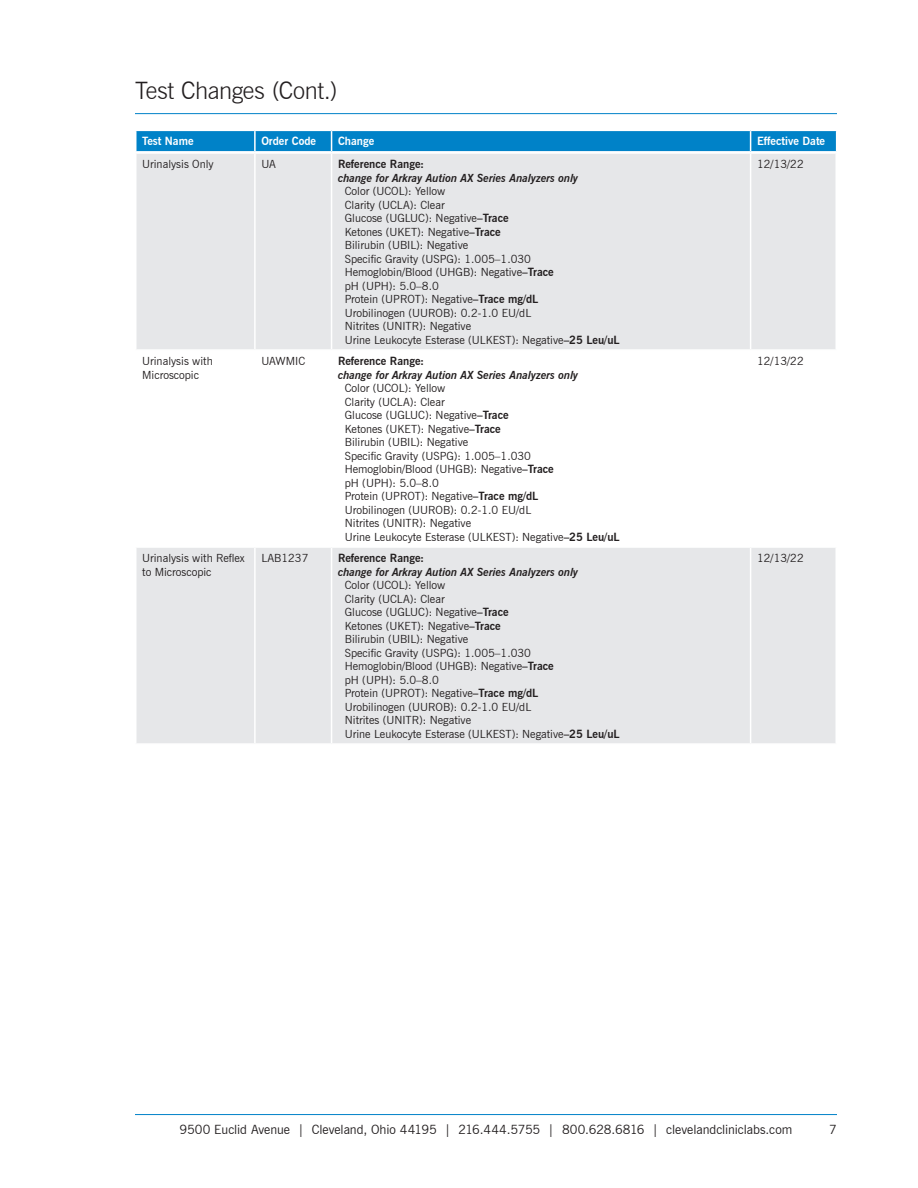
<style>
.page{position:relative;width:918px;height:1188px;background:#fff}
.page>*{position:absolute;margin:0;border:0;box-sizing:border-box;transform-origin:0 0}
.t1{font:300 24px "News Gothic BT";letter-spacing:-.015em;color:#231f20}
.t2{font:12.75px "News Gothic BT";letter-spacing:-.005em;color:#231f20}
.t3{font:11.25px/13.5px "News Gothic BT";color:#231f20}
.t4{font:italic 700 11.25px "News Gothic BT";color:#231f20}
.t5{font:700 11.25px "News Gothic BT";color:#231f20}
.t6{font:700 11.25px "News Gothic BT";color:#fff}
.s1{font-weight:700}
</style>
<div class="page">
<hr style="left:135px;top:1114px;width:702px;height:1px;background:#0082c8">
<hr style="left:135px;top:113px;width:702px;height:1px;background:#0082c8">
<svg style="left:136px;top:130px;width:701px;height:21px;background:#0f89cb"></svg>
<svg style="left:136px;top:154px;width:700px;height:589px;fill:#e6e7e9"></svg>
<hr style="left:254px;top:154px;width:2px;height:195px;background:#fff">
<hr style="left:331px;top:154px;width:1px;height:195px;background:#fff">
<hr style="left:750px;top:154px;width:1px;height:195px;background:#fff">
<hr style="left:135px;top:349px;width:120px;height:2px;background:#fff">
<hr style="left:255px;top:349px;width:77px;height:2px;background:#fff">
<hr style="left:254px;top:351px;width:2px;height:195px;background:#fff">
<hr style="left:332px;top:349px;width:419px;height:2px;background:#fff">
<hr style="left:331px;top:351px;width:1px;height:195px;background:#fff">
<hr style="left:751px;top:349px;width:86px;height:2px;background:#fff">
<hr style="left:750px;top:351px;width:1px;height:195px;background:#fff">
<hr style="left:135px;top:546px;width:120px;height:2px;background:#fff">
<hr style="left:255px;top:546px;width:77px;height:2px;background:#fff">
<hr style="left:254px;top:548px;width:2px;height:195px;background:#fff">
<hr style="left:332px;top:546px;width:419px;height:2px;background:#fff">
<hr style="left:331px;top:548px;width:1px;height:195px;background:#fff">
<hr style="left:751px;top:546px;width:86px;height:2px;background:#fff">
<hr style="left:750px;top:548px;width:1px;height:195px;background:#fff">
<h1 class="t1" style="left:135px;top:76px;width:204px">Test Changes (Cont.)</h1>
<p class="t6" style="left:142px;top:135px;width:53px">Test Name</p>
<p class="t6" style="left:261px;top:135px;width:56px">Order Code</p>
<p class="t6" style="left:338px;top:135px;width:38px">Change</p>
<p class="t6" style="left:757px;top:135px;width:70px">Effective Date</p>
<p class="t3" style="left:142px;top:157px;width:73px">Urinalysis Only</p>
<p class="t3" style="left:261px;top:157px;width:16px">UA</p>
<p class="t5" style="left:338px;top:157px;width:88px">Reference Range:</p>
<p class="t4" style="left:338px;top:171px;width:242px">change for Arkray Aution AX Series Analyzers only</p>
<p class="t3" style="left:345px;top:184px;width:276px">Color (UCOL): Yellow<br>Clarity (UCLA): Clear<br>Glucose (UGLUC): Negative<span class="s1">–Trace<br></span>Ketones (UKET): Negative<span class="s1">–Trace<br></span>Bilirubin (UBIL): Negative<br>Specific Gravity (USPG): 1.005–1.030<br>Hemoglobin/Blood (UHGB): Negative<span class="s1">–Trace<br></span>pH (UPH): 5.0–8.0<br>Protein (UPROT): Negative<span class="s1">–Trace mg/dL<br></span>Urobilinogen (UUROB): 0.2-1.0 EU/dL<br>Nitrites (UNITR): Negative<br>Urine Leukocyte Esterase (ULKEST): Negative<span class="s1">–25 Leu/uL</span></p>
<p class="t3" style="left:757px;top:157px;width:48px">12/13/22</p>
<p class="t3" style="left:142px;top:354px;width:72px">Urinalysis with<br>Microscopic</p>
<p class="t3" style="left:261px;top:354px;width:45px">UAWMIC</p>
<p class="t5" style="left:338px;top:354px;width:88px">Reference Range:</p>
<p class="t4" style="left:338px;top:368px;width:242px">change for Arkray Aution AX Series Analyzers only</p>
<p class="t3" style="left:345px;top:381px;width:276px">Color (UCOL): Yellow<br>Clarity (UCLA): Clear<br>Glucose (UGLUC): Negative<span class="s1">–Trace<br></span>Ketones (UKET): Negative<span class="s1">–Trace<br></span>Bilirubin (UBIL): Negative<br>Specific Gravity (USPG): 1.005–1.030<br>Hemoglobin/Blood (UHGB): Negative<span class="s1">–Trace<br></span>pH (UPH): 5.0–8.0<br>Protein (UPROT): Negative<span class="s1">–Trace mg/dL<br></span>Urobilinogen (UUROB): 0.2-1.0 EU/dL<br>Nitrites (UNITR): Negative<br>Urine Leukocyte Esterase (ULKEST): Negative<span class="s1">–25 Leu/uL</span></p>
<p class="t3" style="left:142px;top:551px;width:104px">Urinalysis with Reflex to Microscopic</p>
<p class="t3" style="left:261px;top:551px;width:49px">LAB1237</p>
<p class="t5" style="left:338px;top:551px;width:88px">Reference Range:</p>
<p class="t4" style="left:338px;top:565px;width:242px">change for Arkray Aution AX Series Analyzers only</p>
<p class="t3" style="left:345px;top:578px;width:276px">Color (UCOL): Yellow<br>Clarity (UCLA): Clear<br>Glucose (UGLUC): Negative<span class="s1">–Trace<br></span>Ketones (UKET): Negative<span class="s1">–Trace<br></span>Bilirubin (UBIL): Negative<br>Specific Gravity (USPG): 1.005–1.030<br>Hemoglobin/Blood (UHGB): Negative<span class="s1">–Trace<br></span>pH (UPH): 5.0–8.0<br>Protein (UPROT): Negative<span class="s1">–Trace mg/dL<br></span>Urobilinogen (UUROB): 0.2-1.0 EU/dL<br>Nitrites (UNITR): Negative<br>Urine Leukocyte Esterase (ULKEST): Negative<span class="s1">–25 Leu/uL</span></p>
<p class="t3" style="left:757px;top:354px;width:48px">12/13/22</p>
<p class="t3" style="left:757px;top:551px;width:48px">12/13/22</p>
<p class="t2" style="left:180px;top:1122px;width:614px">9500 Euclid Avenue | Cleveland, Ohio 44195 | 216.444.5755 | 800.628.6816 | clevelandcliniclabs.com</p>
<p class="t2" style="left:829px;top:1122px;width:9px">7</p>
</div>
